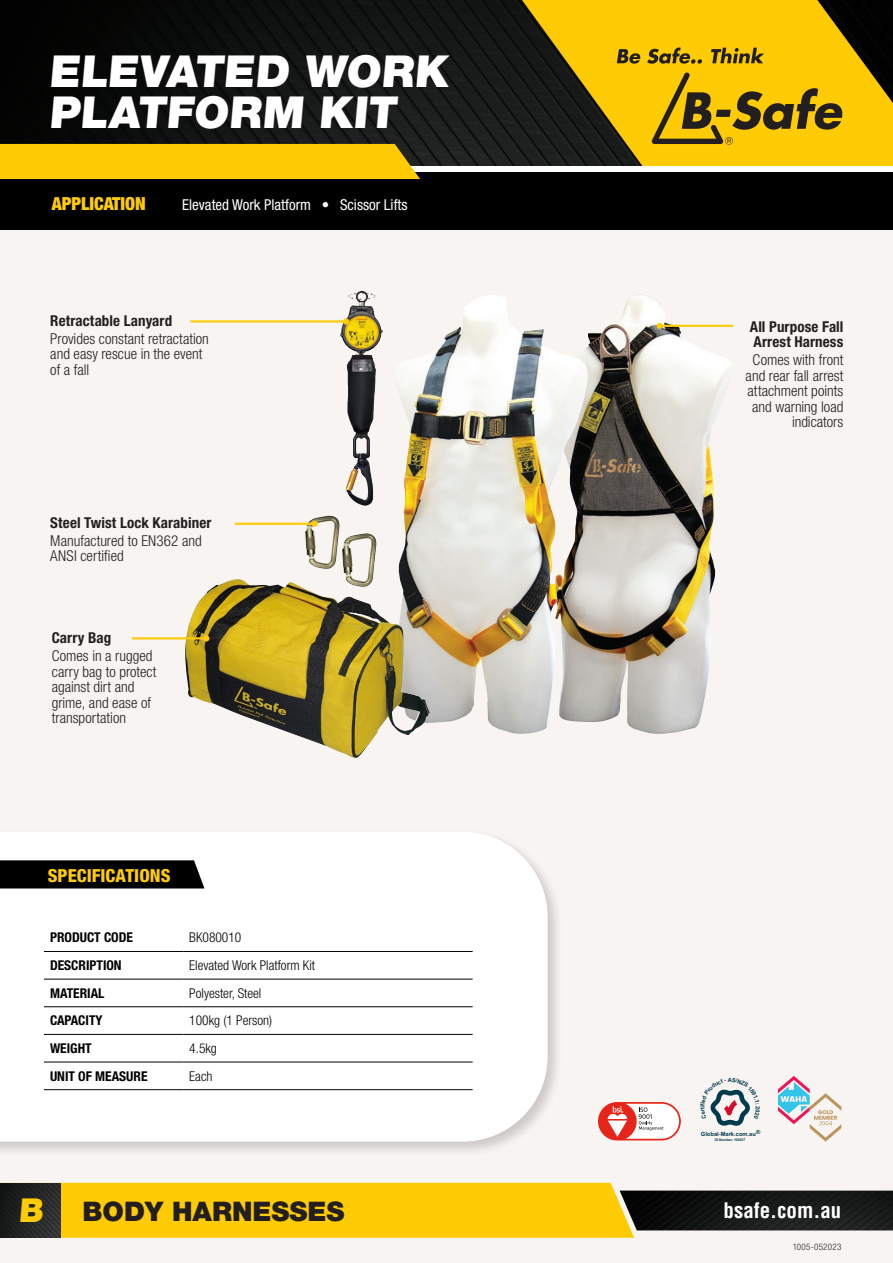
<style>
.page{position:relative;width:893px;height:1263px;background:#fff}
.page>*{position:absolute;margin:0;border:0;box-sizing:border-box;transform-origin:0 0}
.t1{font:900 44.1px/40.8px "Helvetica Neue LT Std";color:#fff}
.t2{font:900 33px "Helvetica Neue LT Std";color:#ffcb04}
.t3{font:900 27px "Helvetica Neue LT Std";color:#231f20}
.t4{font:700 condensed 21px "Helvetica LT Std";color:#fff}
.t5{font:18px "Helvetica Neue LT 87 Hv Cn";color:#fdcb0a}
.Paragraph_Style_1{font:18px "Helvetica Neue LT 97 Blk Cn";color:#fdcb0a}
.t6{font:300 condensed 15px/15.6px "Helvetica Neue LT Std";color:#231f20}
.t7{font:700 condensed 15px/15.6px "Helvetica Neue LT Std";letter-spacing:.005em;color:#231f20}
.Paragraph_Style_1-2{font:condensed 15px "Helvetica Neue LT Std";color:#fff}
.Paragraph_Style_1-3{font:300 condensed 13.5px "Helvetica Neue LT Std";color:#000}
.Paragraph_Style_1-4{font:700 condensed 13.5px "Helvetica Neue LT Std";color:#000}
.t8{font:300 condensed 9px "Helvetica Neue LT Std";letter-spacing:.03em;color:#231f20}
.t9{font:700 5.7px "Arial";color:#003b4d}
.t10{font:700 3.6px "Arial";letter-spacing:-.02em;color:#003b4d}
.s1{color:#d30d2b}
</style>
<div class="page">
<svg style="left:0;top:0;width:518px;height:166px;background:#0f1110"></svg>
<div style="left:0;top:221px;width:893px;height:1042px;background:#f8f4f2"></div>
<div style="left:0;top:172px;width:893px;height:58px;background:#000"></div>
<svg style="left:518px;top:0;width:375px;height:166px;background:#b49108"></svg>
<svg style="left:652px;top:72px;width:191px;height:73px;background:#c19a0b"></svg>
<svg style="left:617px;top:49px;width:23px;height:15px"></svg>
<svg style="left:647px;top:47px;width:55px;height:17px"></svg>
<svg style="left:711px;top:48px;width:53px;height:15px"></svg>
<div style="left:0;top:144px;width:420px;height:35px;background:#ffcb04"></div>
<img style="left:634px;top:1190px;width:259px;height:40px">
<div style="left:60px;top:1183px;width:574px;height:55px;background:#ffcb04"></div>
<img style="left:0;top:1183px;width:60px;height:55px">
<div style="left:0;top:829px;width:563px;height:327px;background:#231f20;opacity:.2"></div>
<div style="left:0;top:832px;width:548px;height:310px;background:#fff"></div>
<div style="left:0;top:860px;width:204px;height:28px;background:#000"></div>
<img style="left:340px;top:291px;width:19px;height:64px">
<img style="left:589px;top:295px;width:145px;height:439px">
<img style="left:398px;top:295px;width:191px;height:439px">
<img style="left:185px;top:579px;width:245px;height:179px">
<img style="left:307px;top:516px;width:22px;height:7px">
<img style="left:344px;top:533px;width:22px;height:9px">
<hr style="left:44px;top:951px;width:139px;height:1px;background:#000">
<hr style="left:183px;top:951px;width:290px;height:1px;background:#000">
<hr style="left:44px;top:979px;width:139px;height:1px;background:#000">
<hr style="left:183px;top:979px;width:290px;height:1px;background:#000">
<hr style="left:44px;top:1006px;width:139px;height:1px;background:#000">
<hr style="left:183px;top:1006px;width:290px;height:1px;background:#000">
<hr style="left:44px;top:1034px;width:139px;height:1px;background:#000">
<hr style="left:183px;top:1034px;width:290px;height:1px;background:#000">
<hr style="left:44px;top:1062px;width:139px;height:1px;background:#000">
<hr style="left:183px;top:1062px;width:290px;height:1px;background:#000">
<hr style="left:44px;top:1089px;width:139px;height:1px;background:#000">
<hr style="left:183px;top:1089px;width:290px;height:1px;background:#000">
<hr style="left:132px;top:637px;width:74px;height:2px;background:#fdcb0a">
<svg style="left:203px;top:635px;width:6px;height:6px"></svg>
<hr style="left:191px;top:320px;width:155px;height:3px;background:#fdcb0a">
<svg style="left:343px;top:318px;width:6px;height:6px"></svg>
<hr style="left:660px;top:325px;width:73px;height:2px;background:#fdcb0a">
<svg style="left:657px;top:323px;width:6px;height:6px"></svg>
<svg style="left:778px;top:1076px;width:63px;height:65px"></svg>
<svg style="left:598px;top:1102px;width:83px;height:38px"></svg>
<hr style="left:235px;top:523px;width:80px;height:2px;background:#fdcb0a">
<div style="left:311px;top:521px;width:7px;height:6px;background:#fdcb0a;border-radius:50%"></div>
<svg style="left:710px;top:1089px;width:40px;height:37px"></svg>
<p class="t1" style="left:49px;top:51px;width:401px">ELEVATED WORK<br>PLATFORM KIT</p>
<p class="Paragraph_Style_1" style="left:52px;top:193px;width:96px">APPLICATION</p>
<p class="Paragraph_Style_1-2" style="left:182px;top:196px;width:227px">Elevated Work Platform • Scissor Lifts</p>
<p class="t7" style="left:50px;top:312px;width:123px">Retractable Lanyard</p>
<p class="t6" style="left:50px;top:330px;width:160px">Provides constant retractation and easy rescue in the event of a fall</p>
<p class="t7" style="left:50px;top:514px;width:163px">Steel Twist Lock Karabiner</p>
<p class="t6" style="left:50px;top:532px;width:153px">Manufactured to EN362 and<br>ANSI certified</p>
<p class="t7" style="left:52px;top:630px;width:61px">Carry Bag</p>
<p class="t6" style="left:52px;top:648px;width:106px">Comes in a rugged carry bag to protect against dirt and grime, and ease of transportation</p>
<p class="t5" style="left:48px;top:864px;width:124px">SPECIFICATIONS</p>
<p class="Paragraph_Style_1-4" style="left:50px;top:929px;width:84px">PRODUCT CODE</p>
<p class="Paragraph_Style_1-3" style="left:189px;top:930px;width:54px">BK080010</p>
<p class="Paragraph_Style_1-4" style="left:50px;top:957px;width:73px">DESCRIPTION</p>
<p class="Paragraph_Style_1-3" style="left:189px;top:957px;width:127px">Elevated Work Platform Kit</p>
<p class="Paragraph_Style_1-4" style="left:50px;top:985px;width:56px">MATERIAL</p>
<p class="Paragraph_Style_1-3" style="left:189px;top:985px;width:74px">Polyester, Steel</p>
<p class="Paragraph_Style_1-4" style="left:50px;top:1012px;width:54px">CAPACITY</p>
<p class="Paragraph_Style_1-3" style="left:189px;top:1013px;width:84px">100kg (1 Person)</p>
<p class="Paragraph_Style_1-4" style="left:50px;top:1040px;width:43px">WEIGHT</p>
<p class="Paragraph_Style_1-3" style="left:189px;top:1040px;width:29px">4.5kg</p>
<p class="Paragraph_Style_1-4" style="left:50px;top:1068px;width:99px">UNIT OF MEASURE</p>
<p class="Paragraph_Style_1-3" style="left:189px;top:1068px;width:25px">Each</p>
<p class="t2" style="left:18px;top:1190px;width:29px">B</p>
<p class="t3" style="left:83px;top:1195px;width:264px">BODY HARNESSES</p>
<p class="t7" style="left:750px;top:318px;width:95px">All Purpose Fall<br>Arrest Harness</p>
<p class="t6" style="left:746px;top:352px;width:99px;text-align:right">Comes with front and rear fall arrest attachment points and warning load indicators</p>
<p class="t9" style="left:762px;top:1106px;width:5px;rotate:90deg">2</p>
<p class="t9" style="left:701px;top:1129px;width:61px">Global<span class="s1">-</span>Mark<span class="s1">.</span>com<span class="s1">.</span>au®</p>
<p class="t10" style="left:715px;top:1137px;width:32px">ID Number: 100037</p>
<h3 class="t4" style="left:723px;top:1197px;width:119px">bsafe.com.au</h3>
<p class="t8" style="left:793px;top:1242px;width:50px">1005-052023</p>
</div>
